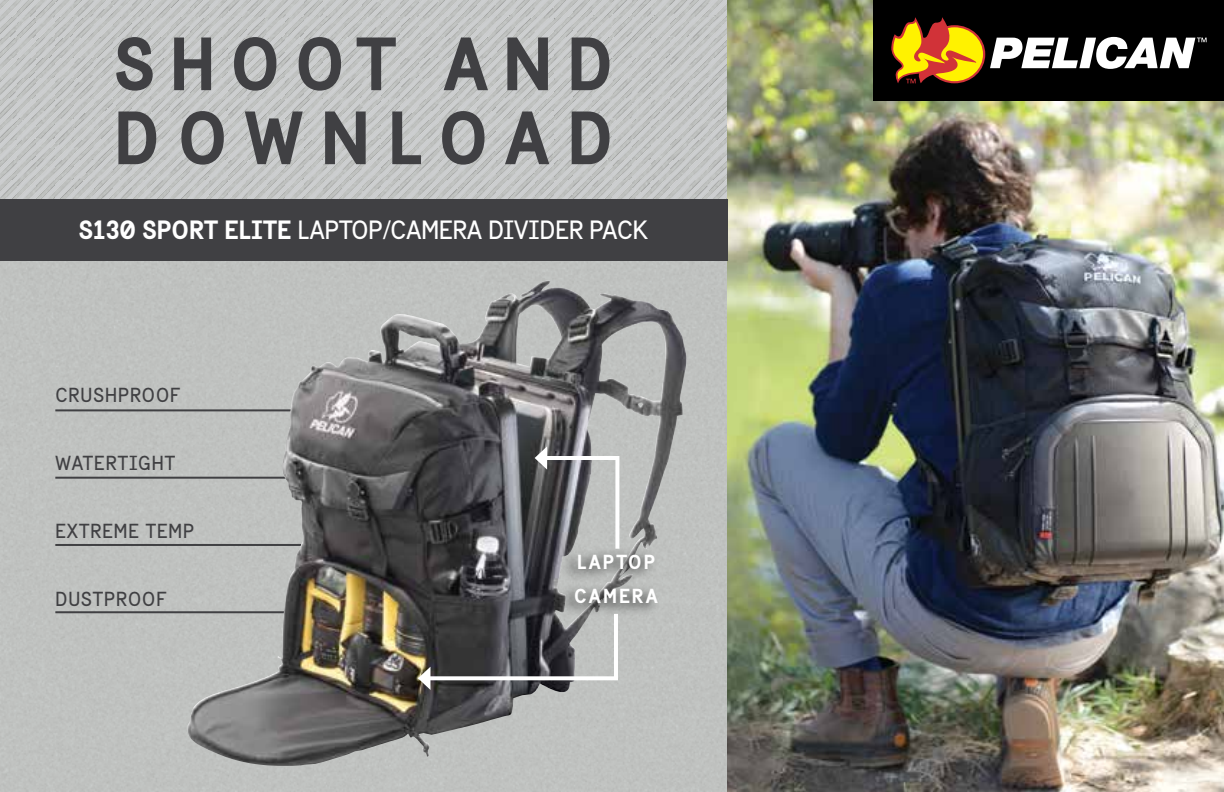
<style>
.page{position:relative;width:1224px;height:792px;background:#fff}
.page>*{position:absolute;margin:0;border:0;box-sizing:border-box;transform-origin:0 0}
.t1{font:700 74px/74px "Sweden Sans";letter-spacing:.205em;color:#404043}
.t2{font:26px "Sweden Sans";color:#fff}
.t3{font:20px "Sweden Sans";letter-spacing:.05em;color:#404043}
.t4{font:700 20px/34px "Sweden Sans";letter-spacing:.1em;color:#fff}
.s1{font-weight:700}
</style>
<div class="page">
<img style="left:0;top:260px;width:727px;height:532px">
<img style="left:0;top:0;width:727px;height:199px">
<img style="left:727px;top:0;width:497px;height:792px">
<div style="left:0;top:199px;width:727px;height:61px;background:#404043"></div>
<hr style="left:55px;top:409px;width:319px;height:2px;background:#404043">
<hr style="left:55px;top:477px;width:319px;height:2px;background:#404043">
<hr style="left:55px;top:544px;width:319px;height:2px;background:#404043">
<hr style="left:55px;top:611px;width:319px;height:2px;background:#404043">
<img style="left:248px;top:288px;width:286px;height:396px">
<div style="left:558px;top:547px;width:102px;height:70px;background:#000;opacity:.75"></div>
<svg style="left:535px;top:446px;width:86px;height:107px;background:#8b8c8d"></svg>
<svg style="left:418px;top:610px;width:202px;height:80px;background:#686869"></svg>
<div style="left:874px;top:0;width:350px;height:100px;background:#000"></div>
<svg style="left:990px;top:37px;width:217px;height:32px"></svg>
<svg style="left:891px;top:17px;width:89px;height:66px"></svg>
<h1 class="t1" style="left:114px;top:26px;width:501px">SHOOT AND<br>DOWNLOAD</h1>
<h2 class="t2" style="left:79px;top:215px;width:571px"><span class="s1">S130 SPORT ELITE</span> LAPTOP/CAMERA DIVIDER PACK</h2>
<p class="t3" style="left:55px;top:383px;width:126px">CRUSHPROOF</p>
<p class="t3" style="left:55px;top:451px;width:121px">WATERTIGHT</p>
<p class="t3" style="left:55px;top:519px;width:140px">EXTREME TEMP</p>
<p class="t3" style="left:55px;top:587px;width:113px">DUSTPROOF</p>
<p class="t4" style="left:574px;top:545px;width:85px">LAPTOP<br>CAMERA</p>
</div>
